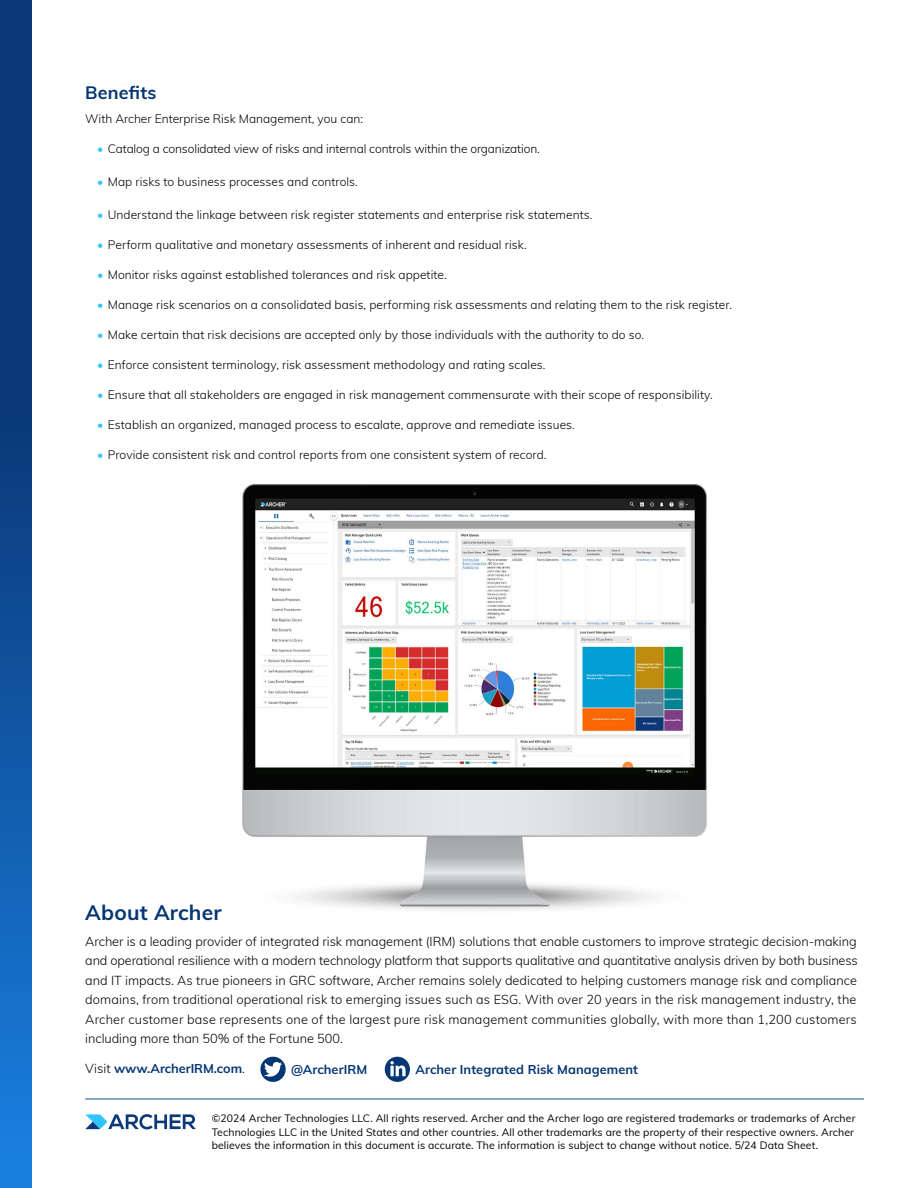
<style>
.page{position:relative;width:918px;height:1188px;background:#fff}
.page>*{position:absolute;margin:0;border:0;box-sizing:border-box;transform-origin:0 0}
.t1{font:700 21px "Mulish";letter-spacing:.01em;color:#043673}
.t2{font:700 18px "Mulish";letter-spacing:.01em;color:#043673}
.t3{font:300 12.75px/19.5px "Mulish";color:#000;text-align:justify}
.t4{font:700 12.75px "Mulish";letter-spacing:.005em;color:#043673}
.t5{font:300 12px "Mulish";letter-spacing:.005em;color:#000}
.t6{font:10.5px/13.5px "Mulish";letter-spacing:.01em;color:#000}
.s1{color:#33c4ff}
.s2{font-weight:300;color:#000}
</style>
<div class="page">
<img style="left:242px;top:485px;width:465px;height:425px">
<hr style="left:85px;top:1099px;width:779px;height:1px;background:#17568a">
<svg style="left:260px;top:1057px;width:26px;height:25px"></svg>
<svg style="left:385px;top:1057px;width:25px;height:25px"></svg>
<svg style="left:85px;top:1114px;width:111px;height:15px"></svg>
<svg style="left:0;top:0;width:31px;height:1188px;background:#0f509a"></svg>
<h2 class="t2" style="left:85px;top:79px;width:73px">Benefits</h2>
<p class="t5" style="left:85px;top:110px;width:279px">With Archer Enterprise Risk Management, you can:</p>
<p class="t5" style="left:97px;top:140px;width:444px"><span class="s1">•</span> Catalog a consolidated view of risks and internal controls within the organization.</p>
<p class="t5" style="left:97px;top:173px;width:262px"><span class="s1">•</span> Map risks to business processes and controls.</p>
<p class="t5" style="left:97px;top:206px;width:497px"><span class="s1">•</span> Understand the linkage between risk register statements and enterprise risk statements.</p>
<p class="t5" style="left:97px;top:236px;width:431px"><span class="s1">•</span> Perform qualitative and monetary assessments of inherent and residual risk.</p>
<p class="t5" style="left:97px;top:266px;width:351px"><span class="s1">•</span> Monitor risks against established tolerances and risk appetite.</p>
<p class="t5" style="left:97px;top:296px;width:636px"><span class="s1">•</span> Manage risk scenarios on a consolidated basis, performing risk assessments and relating them to the risk register.</p>
<p class="t5" style="left:97px;top:326px;width:548px"><span class="s1">•</span> Make certain that risk decisions are accepted only by those individuals with the authority to do so.</p>
<p class="t5" style="left:97px;top:356px;width:450px"><span class="s1">•</span> Enforce consistent terminology, risk assessment methodology and rating scales.</p>
<p class="t5" style="left:97px;top:386px;width:617px"><span class="s1">•</span> Ensure that all stakeholders are engaged in risk management commensurate with their scope of responsibility.</p>
<p class="t5" style="left:97px;top:416px;width:479px"><span class="s1">•</span> Establish an organized, managed process to escalate, approve and remediate issues.</p>
<p class="t5" style="left:97px;top:446px;width:451px"><span class="s1">•</span> Provide consistent risk and control reports from one consistent system of record.</p>
<h1 class="t1" style="left:85px;top:897px;width:138px">About Archer</h1>
<p class="t3" style="left:85px;top:931px;width:774px">Archer is a leading provider of integrated risk management (IRM) solutions that enable customers to improve strategic decision-making and operational resilience with a modern technology platform that supports qualitative and quantitative analysis driven by both business and IT impacts. As true pioneers in GRC software, Archer remains solely dedicated to helping customers manage risk and compliance domains, from traditional operational risk to emerging issues such as ESG. With over 20 years in the risk management industry, the Archer customer base represents one of the largest pure risk management communities globally, with more than 1,200 customers including more than 50% of the Fortune 500.</p>
<p class="t4" style="left:85px;top:1059px;width:161px"><span class="s2">Visit</span> www.ArcherIRM.com<span class="s2">.</span></p>
<p class="t4" style="left:291px;top:1060px;width:78px">@ArcherIRM</p>
<p class="t4" style="left:416px;top:1060px;width:224px">Archer Integrated Risk Management</p>
<p class="t6" style="left:212px;top:1111px;width:645px">©2024 Archer Technologies LLC. All rights reserved. Archer and the Archer logo are registered trademarks or trademarks of Archer<br>Technologies LLC in the United States and other countries. All other trademarks are the property of their respective owners. Archer believes the information in this document is accurate. The information is subject to change without notice. 5/24 Data Sheet.</p>
</div>
